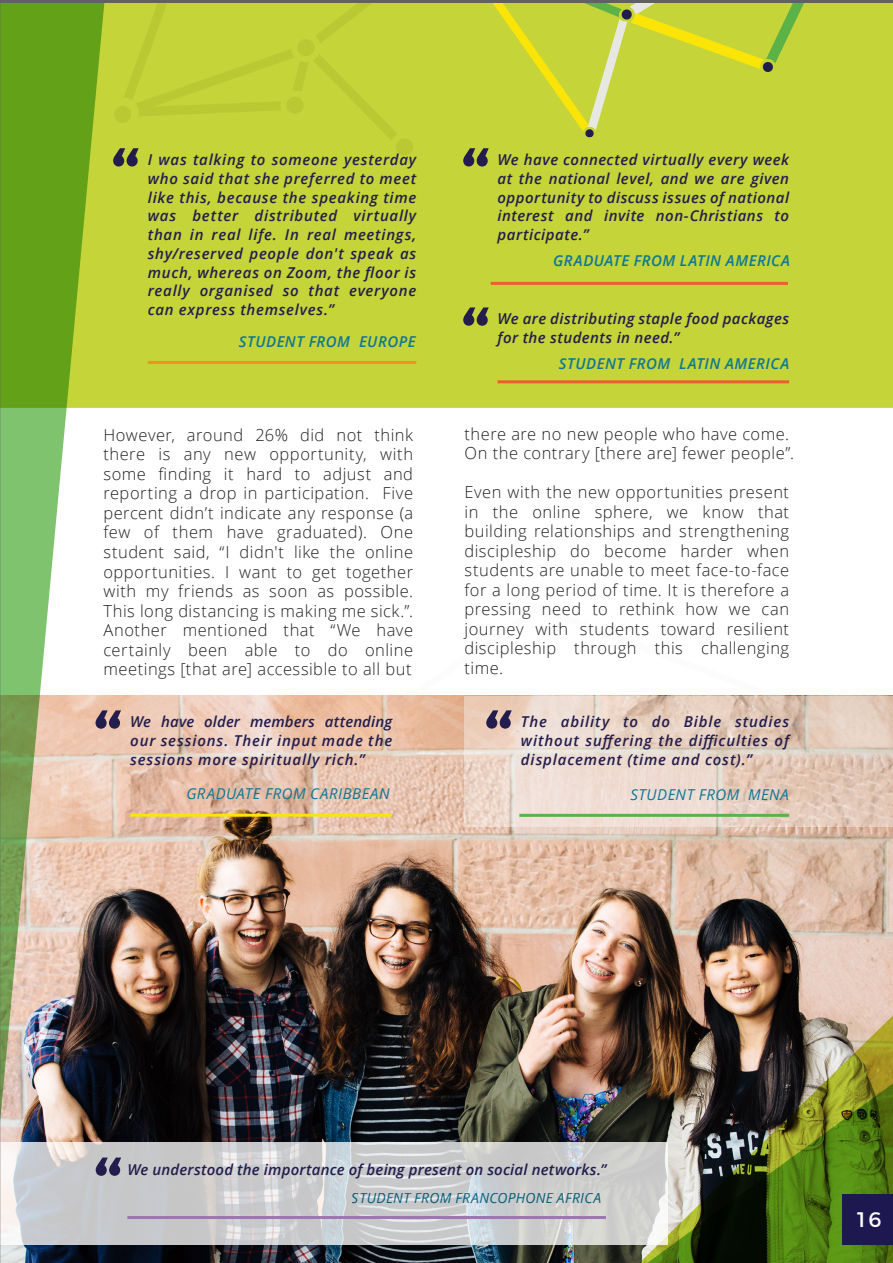
<style>
.page{position:relative;width:893px;height:1263px;background:#c5d438}
.page>*{position:absolute;margin:0;border:0;box-sizing:border-box;transform-origin:0 0}
.t1{font:90px/159.1px "Montserrat";color:#221d4d}
.t2{font:21px "Montserrat";color:#fff}
.t3{font:300 16.5px/19.5px "Open Sans";letter-spacing:.03em;color:#231f20;text-align:justify}
.t4{font:italic 600 15px/18.8px "Open Sans";letter-spacing:.045em;color:#221d4d;text-align:justify}
.t5{font:italic 600 15px "Open Sans";letter-spacing:.03em;color:#0e7796}
.t6{font:italic 600 15px "Open Sans";letter-spacing:.01em;color:#221d4d}
.t7{font:italic 15px "Open Sans";letter-spacing:.035em;color:#0e7796}
.t8{font:italic 14.25px "Open Sans";letter-spacing:.02em;color:#0e7796}
</style>
<div class="page">
<div style="left:106px;top:408px;width:786px;height:288px;background:#fff"></div>
<img style="left:106px;top:696px;width:786px;height:567px">
<img style="left:619px;top:990px;width:273px;height:51px">
<img style="left:596px;top:1041px;width:296px;height:222px">
<div style="left:842px;top:1194px;width:51px;height:51px;background:#1e1850"></div>
<svg style="left:848px;top:696px;width:44px;height:130px;background:#e1caba"></svg>
<hr style="left:148px;top:361px;width:268px;height:3px;background:#f3911f">
<hr style="left:491px;top:282px;width:297px;height:3px;background:#eb5d33">
<hr style="left:497px;top:380px;width:292px;height:3px;background:#eb5d33">
<hr style="left:130px;top:814px;width:262px;height:3px;background:#fbe407">
<svg style="left:114px;top:2px;width:752px;height:153px"></svg>
<svg style="left:0;top:2px;width:106px;height:1261px;background:#9cb36f"></svg>
<svg style="left:406px;top:602px;width:442px;height:236px;background:#f0e2d8"></svg>
<hr style="left:519px;top:814px;width:270px;height:3px;background:#5bb246">
<svg style="left:0;top:1142px;width:668px;height:103px;background:#cecfd0"></svg>
<hr style="left:127px;top:1216px;width:479px;height:3px;background:#9e76b1">
<hr style="left:892px;top:0;width:1px;height:1263px;background:#606160">
<hr style="left:0;top:0;width:893px;height:2px;background:#606160">
<h1 class="t1" style="left:110px;top:100px;width:34px">“</h1>
<p class="t4" style="left:148px;top:150px;width:270px">I was talking to someone yesterday who said that she preferred to meet like this, because the speaking time was better distributed virtually than in real life. In real meetings, shy/reserved people don't speak as much, whereas on Zoom, the floor is really organised so that everyone can express themselves.”</p>
<h1 class="t1" style="left:460px;top:100px;width:34px">“ “</h1>
<p class="t4" style="left:497px;top:150px;width:293px">We have connected virtually every week at the national level, and we are given opportunity to discuss issues of national interest and invite non-Christians to participate.”</p>
<p class="t5" style="left:553px;top:250px;width:238px">GRADUATE FROM LATIN AMERICA</p>
<p class="t4" style="left:497px;top:309px;width:293px">We are distributing staple food packages for the students in need.”</p>
<p class="t5" style="left:239px;top:331px;width:178px">STUDENT FROM EUROPE</p>
<p class="t5" style="left:559px;top:353px;width:232px">STUDENT FROM LATIN AMERICA</p>
<p class="t3" style="left:103px;top:425px;width:311px">However, around 26% did not think there is any new opportunity, with some finding it hard to adjust and reporting a drop in participation. Five percent didn’t indicate any response (a few of them have graduated). One student said, “I didn't like the online opportunities. I want to get together with my friends as soon as possible.<br>This long distancing is making me sick.”.<br>Another mentioned that “We have certainly been able to do online meetings [that are] accessible to all but</p>
<p class="t3" style="left:464px;top:424px;width:331px">there are no new people who have come.<br>On the contrary [there are] fewer people”.</p>
<p class="t3" style="left:464px;top:482px;width:326px">Even with the new opportunities present in the online sphere, we know that building relationships and strengthening discipleship do become harder when students are unable to meet face-to-face for a long period of time. It is therefore a pressing need to rethink how we can journey with students toward resilient discipleship through this challenging time.</p>
<h1 class="t1" style="left:92px;top:662px;width:34px">“</h1>
<p class="t4" style="left:130px;top:712px;width:263px">We have older members attending our sessions. Their input made the sessions more spiritually rich.”</p>
<p class="t7" style="left:187px;top:784px;width:205px">GRADUATE FROM CARIBBEAN</p>
<h1 class="t1" style="left:483px;top:662px;width:34px">“</h1>
<p class="t4" style="left:521px;top:712px;width:270px">The ability to do Bible studies without suffering the difficulties of</p>
<p class="t4" style="left:521px;top:749px;width:232px">displacement (time and cost).”</p>
<p class="t7" style="left:630px;top:784px;width:160px">STUDENT FROM MENA</p>
<h1 class="t1" style="left:92px;top:1109px;width:34px">“</h1>
<p class="t6" style="left:127px;top:1160px;width:481px">We understood the importance of being present on social networks.”</p>
<p class="t8" style="left:352px;top:1188px;width:251px">STUDENT FROM FRANCOPHONE AFRICA</p>
<p class="t2" style="left:855px;top:1206px;width:28px">16</p>
</div>
